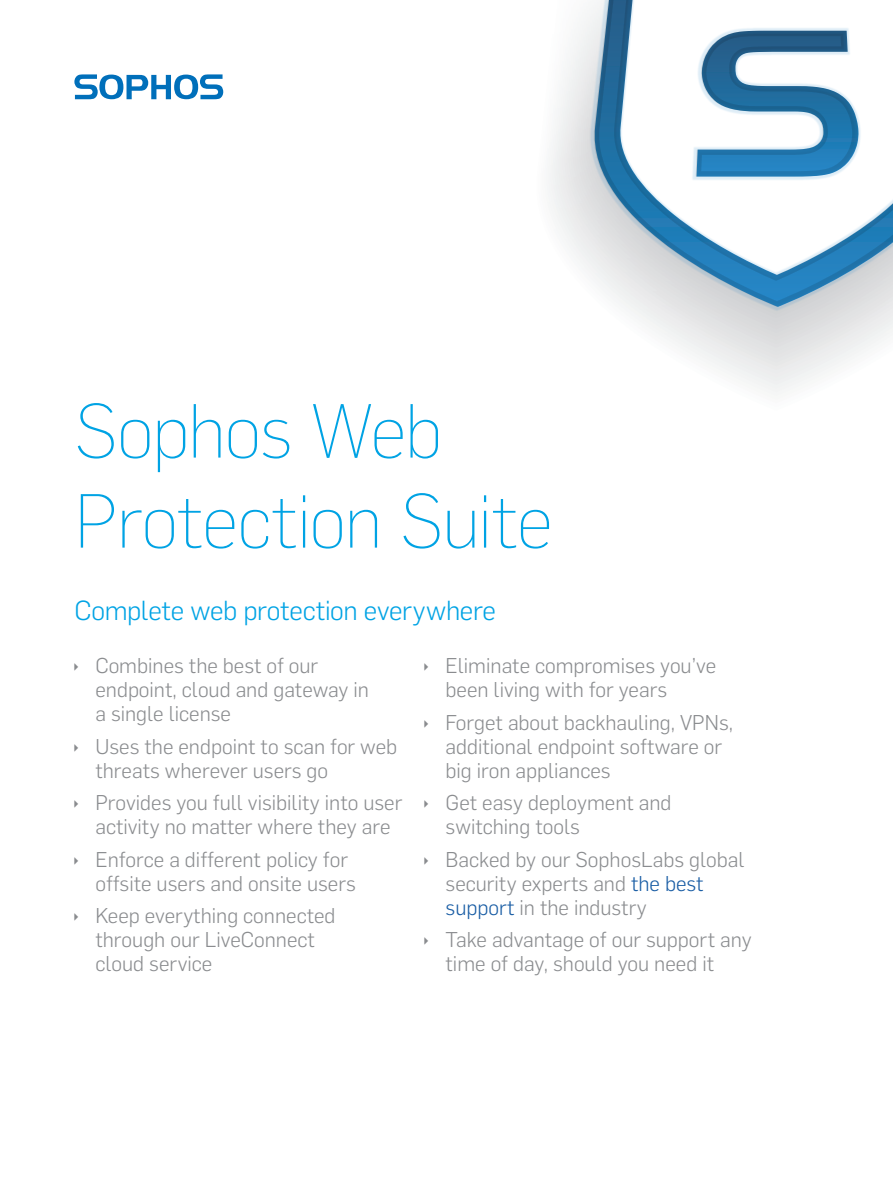
<style>
.page{position:relative;width:893px;height:1191px;background:#fff}
.page>*{position:absolute;margin:0;border:0;box-sizing:border-box;transform-origin:0 0}
.Front_Cover_Title{font:200 75px/90px "Flama";letter-spacing:-.02em;color:#00a3e4}
.Front_Cover_Subhead{font:300 27px "Flama";letter-spacing:-.01em;color:#00a3e4}
.t1{font:300 21px/24px "Flama";color:#8a8c8f}
.s1{color:#185ca4}
</style>
<div class="page">
<img style="left:559px;top:0;width:334px;height:342px">
<svg style="left:74px;top:74px;width:149px;height:25px"></svg>
<p class="Front_Cover_Title" style="left:74px;top:382px;width:480px">Sophos Web<br>Protection Suite</p>
<p class="Front_Cover_Subhead" style="left:74px;top:592px;width:423px">Complete web protection everywhere</p>
<p class="t1" style="left:95px;top:652px;width:275px">Combines the best of our endpoint, cloud and gateway in a single license</p>
<p class="t1" style="left:95px;top:733px;width:303px">Uses the endpoint to scan for web threats wherever users go</p>
<p class="t1" style="left:95px;top:789px;width:308px">Provides you full visibility into user activity no matter where they are</p>
<p class="t1" style="left:95px;top:846px;width:262px">Enforce a different policy for offsite users and onsite users</p>
<p class="t1" style="left:95px;top:902px;width:242px">Keep everything connected through our LiveConnect cloud service</p>
<p class="t1" style="left:446px;top:652px;width:272px">Eliminate compromises you’ve been living with for years</p>
<p class="t1" style="left:446px;top:709px;width:289px">Forget about backhauling, VPNs, additional endpoint software or big iron appliances</p>
<p class="t1" style="left:446px;top:789px;width:228px">Get easy deployment and switching tools</p>
<p class="t1" style="left:446px;top:846px;width:300px">Backed by our SophosLabs global security experts and <span class="s1">the best support</span> in the industry</p>
<p class="t1" style="left:446px;top:926px;width:308px">Take advantage of our support any time of day, should you need it</p>
</div>
